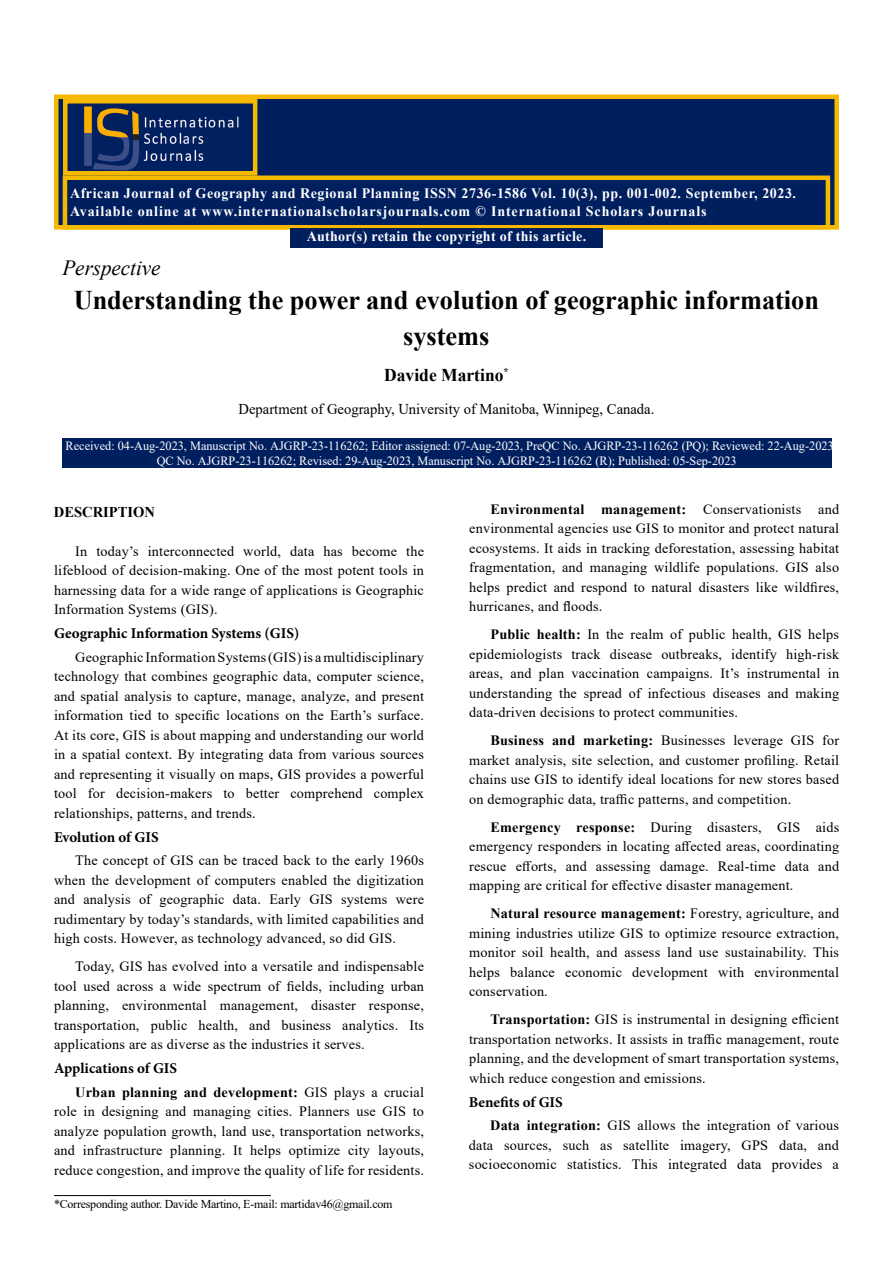
<style>
.page{position:relative;width:893px;height:1263px;background:#fff}
.page>*{position:absolute;margin:0;border:0;box-sizing:border-box;transform-origin:0 0}
.t1{font:700 27px/35.4px "Times New Roman";color:#000;text-align:center}
.t2{font:italic 21.6px "Times New Roman";color:#000}
.t3{font:700 18px "Times New Roman";color:#000}
.t4{font:700 15px "Minion Pro";letter-spacing:-.005em;color:#000}
.t5{font:15px "Times New Roman";color:#000}
.t6{font:700 15px "Times New Roman";color:#000}
.t7{font:700 14.4px/17.2px "Times New Roman";letter-spacing:.06em;color:#fff}
.t8{font:700 14.4px "Times New Roman";letter-spacing:.02em;color:#fff}
.t9{font:14.25px/19.5px "Times New Roman";letter-spacing:.015em;color:#000;text-align:justify}
.t10{font:12.6px/15.1px "Times New Roman";color:#fff}
.t11{font:12px "Times New Roman";letter-spacing:-.02em;color:#000}
.s1{font-weight:700}
</style>
<div class="page">
<div style="left:54px;top:94px;width:785px;height:136px;background:#001f5f;border:4px solid #f5ba00"></div>
<div style="left:63px;top:176px;width:767px;height:54px;background:#001f5f;border:4px solid #f5ba00"></div>
<img style="left:84px;top:106px;width:155px;height:65px">
<div style="left:63px;top:99px;width:194px;height:77px;border:4px solid #f5ba00"></div>
<div style="left:290px;top:228px;width:313px;height:20px;background:#001f5f"></div>
<div style="left:62px;top:438px;width:770px;height:30px;background:#001f5f"></div>
<hr style="left:54px;top:1195px;width:217px;height:1px;background:#000">
<p class="t7" style="left:70px;top:184px;width:728px">African Journal of Geography and Regional Planning ISSN 2736-1586 Vol. 10(3), pp. 001-002. September, 2023.<br>Available online at www.internationalscholarsjournals.com © International Scholars Journals</p>
<p class="t8" style="left:307px;top:225px;width:281px">Author(s) retain the copyright of this article.</p>
<h2 class="t2" style="left:62px;top:253px;width:100px">Perspective</h2>
<h1 class="t1" style="left:74px;top:282px;width:747px">Understanding the power and evolution of geographic information systems</h1>
<p class="t3" style="left:384px;top:362px;width:126px">Davide Martino<sup>*</sup></p>
<p class="t5" style="left:239px;top:399px;width:417px">Department of Geography, University of Manitoba, Winnipeg, Canada.</p>
<p class="t10" style="left:157px;top:437px;width:682px;text-indent:-91px">Received: 04-Aug-2023, Manuscript No. AJGRP-23-116262; Editor assigned: 07-Aug-2023, PreQC No. AJGRP-23-116262 (PQ); Reviewed: 22-Aug-2023,<br>QC No. AJGRP-23-116262; Revised: 29-Aug-2023, Manuscript No. AJGRP-23-116262 (R); Published: 05-Sep-2023</p>
<p class="t6" style="left:54px;top:501px;width:103px">DESCRIPTION</p>
<p class="t9" style="left:54px;top:541px;width:372px;text-indent:21px">In today’s interconnected world, data has become the lifeblood of decision-making. One of the most potent tools in harnessing data for a wide range of applications is Geographic Information Systems (GIS).</p>
<p class="t4" style="left:54px;top:623px;width:247px">Geographic Information Systems (GIS)</p>
<p class="t9" style="left:54px;top:647px;width:372px;text-indent:21px">Geographic Information Systems (GIS) is a multidisciplinary technology that combines geographic data, computer science, and spatial analysis to capture, manage, analyze, and present information tied to specific locations on the Earth’s surface.<br>At its core, GIS is about mapping and understanding our world in a spatial context. By integrating data from various sources and representing it visually on maps, GIS provides a powerful tool for decision-makers to better comprehend complex relationships, patterns, and trends.</p>
<p class="t4" style="left:54px;top:826px;width:106px">Evolution of GIS</p>
<p class="t9" style="left:54px;top:850px;width:372px;text-indent:21px">The concept of GIS can be traced back to the early 1960s when the development of computers enabled the digitization and analysis of geographic data. Early GIS systems were rudimentary by today’s standards, with limited capabilities and high costs. However, as technology advanced, so did GIS.</p>
<p class="t9" style="left:54px;top:956px;width:372px;text-indent:21px">Today, GIS has evolved into a versatile and indispensable tool used across a wide spectrum of fields, including urban planning, environmental management, disaster response, transportation, public health, and business analytics. Its applications are as diverse as the industries it serves.</p>
<p class="t4" style="left:54px;top:1058px;width:125px">Applications of GIS</p>
<p class="t9" style="left:54px;top:1082px;width:372px;text-indent:21px"><span class="s1">Urban planning and development:</span> GIS plays a crucial role in designing and managing cities. Planners use GIS to analyze population growth, land use, transportation networks, and infrastructure planning. It helps optimize city layouts, reduce congestion, and improve the quality of life for residents.</p>
<p class="t9" style="left:469px;top:499px;width:372px;text-indent:21px"><span class="s1">Environmental management:</span> Conservationists and environmental agencies use GIS to monitor and protect natural ecosystems. It aids in tracking deforestation, assessing habitat fragmentation, and managing wildlife populations. GIS also helps predict and respond to natural disasters like wildfires, hurricanes, and floods.</p>
<p class="t9" style="left:469px;top:624px;width:372px;text-indent:21px"><span class="s1">Public health:</span> In the realm of public health, GIS helps epidemiologists track disease outbreaks, identify high-risk areas, and plan vaccination campaigns. It’s instrumental in understanding the spread of infectious diseases and making data-driven decisions to protect communities.</p>
<p class="t9" style="left:469px;top:730px;width:372px;text-indent:21px"><span class="s1">Business and marketing:</span> Businesses leverage GIS for market analysis, site selection, and customer profiling. Retail chains use GIS to identify ideal locations for new stores based on demographic data, traffic patterns, and competition.</p>
<p class="t9" style="left:469px;top:817px;width:372px;text-indent:21px"><span class="s1">Emergency response:</span> During disasters, GIS aids emergency responders in locating affected areas, coordinating rescue efforts, and assessing damage. Real-time data and mapping are critical for effective disaster management.</p>
<p class="t9" style="left:469px;top:903px;width:372px;text-indent:21px"><span class="s1">Natural resource management:</span> Forestry, agriculture, and mining industries utilize GIS to optimize resource extraction, monitor soil health, and assess land use sustainability. This helps balance economic development with environmental conservation.</p>
<p class="t9" style="left:469px;top:1009px;width:372px;text-indent:21px"><span class="s1">Transportation:</span> GIS is instrumental in designing efficient transportation networks. It assists in traffic management, route planning, and the development of smart transportation systems, which reduce congestion and emissions.</p>
<p class="t4" style="left:469px;top:1091px;width:95px">Benefits of GIS</p>
<p class="t9" style="left:469px;top:1115px;width:372px;text-indent:21px"><span class="s1">Data integration:</span> GIS allows the integration of various data sources, such as satellite imagery, GPS data, and socioeconomic statistics. This integrated data provides a</p>
<p class="t11" style="left:54px;top:1196px;width:340px">*Corresponding author. Davide Martino, E-mail: martidav46@gmail.com</p>
</div>
